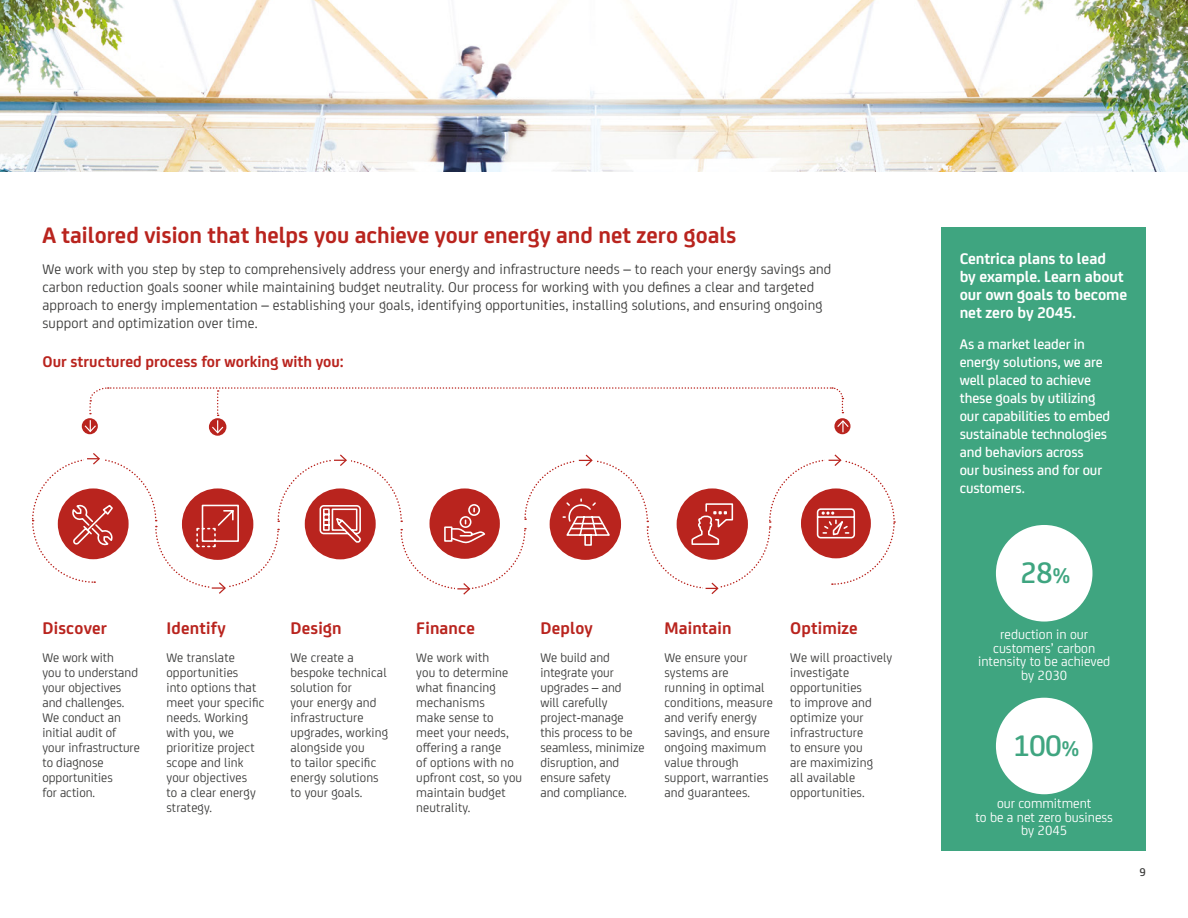
<style>
.page{position:relative;width:1188px;height:918px;background:#fff}
.page>*{position:absolute;margin:0;border:0;box-sizing:border-box;transform-origin:0 0}
.t1{font:500 31.8px "FS Joey Pro";color:#3fa580}
.t2{font:700 24px "FS Joey Pro";color:#b9241e}
.t3{font:700 18px "FS Joey Pro";letter-spacing:.01em;color:#b9241e}
.t4{font:700 16.5px/18px "FS Joey Pro";letter-spacing:-.005em;color:#fff}
.t5{font:700 16.5px "FS Joey Pro";color:#b9241e}
.t6{font:15px/18px "FS Joey Pro";letter-spacing:.01em;color:#3c3c3b}
.t7{font:500 15px/18px "FS Joey Pro";letter-spacing:-.005em;color:#fff}
.t8{font:14.25px/13.5px "FS Joey Pro";color:#fff;text-align:center}
.t9{font:13.5px/15px "FS Joey Pro";letter-spacing:.01em;color:#3c3c3b}
.t10{font:500 12px "FS Joey Pro";color:#3c3c3b}
.s1{font-size:22.65px}
</style>
<div class="page">
<svg style="left:209px;top:418px;width:17px;height:18px"></svg>
<svg style="left:32px;top:453px;width:864px;height:142px"></svg>
<img style="left:0;top:0;width:1188px;height:172px">
<div style="left:941px;top:228px;width:205px;height:623px;background:#3fa580"></div>
<div style="left:996px;top:525px;width:97px;height:97px;background:#fff;border-radius:50%"></div>
<div style="left:996px;top:698px;width:97px;height:96px;background:#fff;border-radius:50%"></div>
<svg style="left:83px;top:387px;width:767px;height:47px"></svg>
<h2 class="t2" style="left:42px;top:217px;width:696px">A tailored vision that helps you achieve your energy and net zero goals</h2>
<p class="t6" style="left:42px;top:259px;width:790px">We work with you step by step to comprehensively address your energy and infrastructure needs – to reach your energy savings and carbon reduction goals sooner while maintaining budget neutrality. Our process for working with you defines a clear and targeted approach to energy implementation – establishing your goals, identifying opportunities, installing solutions, and ensuring ongoing support and optimization over time.</p>
<p class="t5" style="left:42px;top:349px;width:303px">Our structured process for working with you:</p>
<h3 class="t3" style="left:42px;top:614px;width:66px">Discover</h3>
<p class="t9" style="left:42px;top:649px;width:99px">We work with<br>you to understand your objectives and challenges.<br>We conduct an initial audit of your infrastructure to diagnose opportunities<br>for action.</p>
<h3 class="t3" style="left:166px;top:614px;width:61px">Identify</h3>
<p class="t9" style="left:166px;top:649px;width:99px">We translate opportunities<br>into options that meet your specific needs. Working with you, we prioritize project scope and link your objectives<br>to a clear energy strategy.</p>
<h3 class="t3" style="left:290px;top:614px;width:53px">Design</h3>
<p class="t9" style="left:290px;top:649px;width:99px">We create a bespoke technical solution for<br>your energy and infrastructure upgrades, working alongside you<br>to tailor specific energy solutions to your goals.</p>
<h3 class="t3" style="left:416px;top:614px;width:60px">Finance</h3>
<p class="t9" style="left:416px;top:649px;width:107px">We work with<br>you to determine what financing mechanisms<br>make sense to meet your needs, offering a range<br>of options with no upfront cost, so you maintain budget neutrality.</p>
<h3 class="t3" style="left:540px;top:614px;width:54px">Deploy</h3>
<p class="t9" style="left:540px;top:649px;width:106px">We build and integrate your upgrades – and<br>will carefully project-manage this process to be seamless, minimize disruption, and ensure safety<br>and compliance.</p>
<h3 class="t3" style="left:664px;top:614px;width:69px">Maintain</h3>
<p class="t9" style="left:664px;top:649px;width:110px">We ensure your systems are running in optimal conditions, measure and verify energy savings, and ensure ongoing maximum value through support, warranties and guarantees.</p>
<h3 class="t3" style="left:790px;top:614px;width:69px">Optimize</h3>
<p class="t9" style="left:790px;top:649px;width:104px">We will proactively investigate opportunities<br>to improve and optimize your infrastructure<br>to ensure you<br>are maximizing<br>all available opportunities.</p>
<p class="t4" style="left:960px;top:249px;width:169px">Centrica plans to lead<br>by example. Learn about our own goals to become net zero by 2045.</p>
<p class="t7" style="left:960px;top:334px;width:152px">As a market leader in energy solutions, we are well placed to achieve these goals by utilizing our capabilities to embed sustainable technologies and behaviors across<br>our business and for our customers.</p>
<h1 class="t1" style="left:1020px;top:550px;width:52px">28<span class="s1">%</span></h1>
<p class="t8" style="left:978px;top:627px;width:134px">reduction in our customers’ carbon intensity to be achieved by 2030</p>
<h1 class="t1" style="left:1013px;top:723px;width:68px">100<span class="s1">%</span></h1>
<p class="t8" style="left:975px;top:796px;width:139px">our commitment<br>to be a net zero business by 2045</p>
<p class="t10" style="left:1140px;top:863px;width:8px">9</p>
</div>
